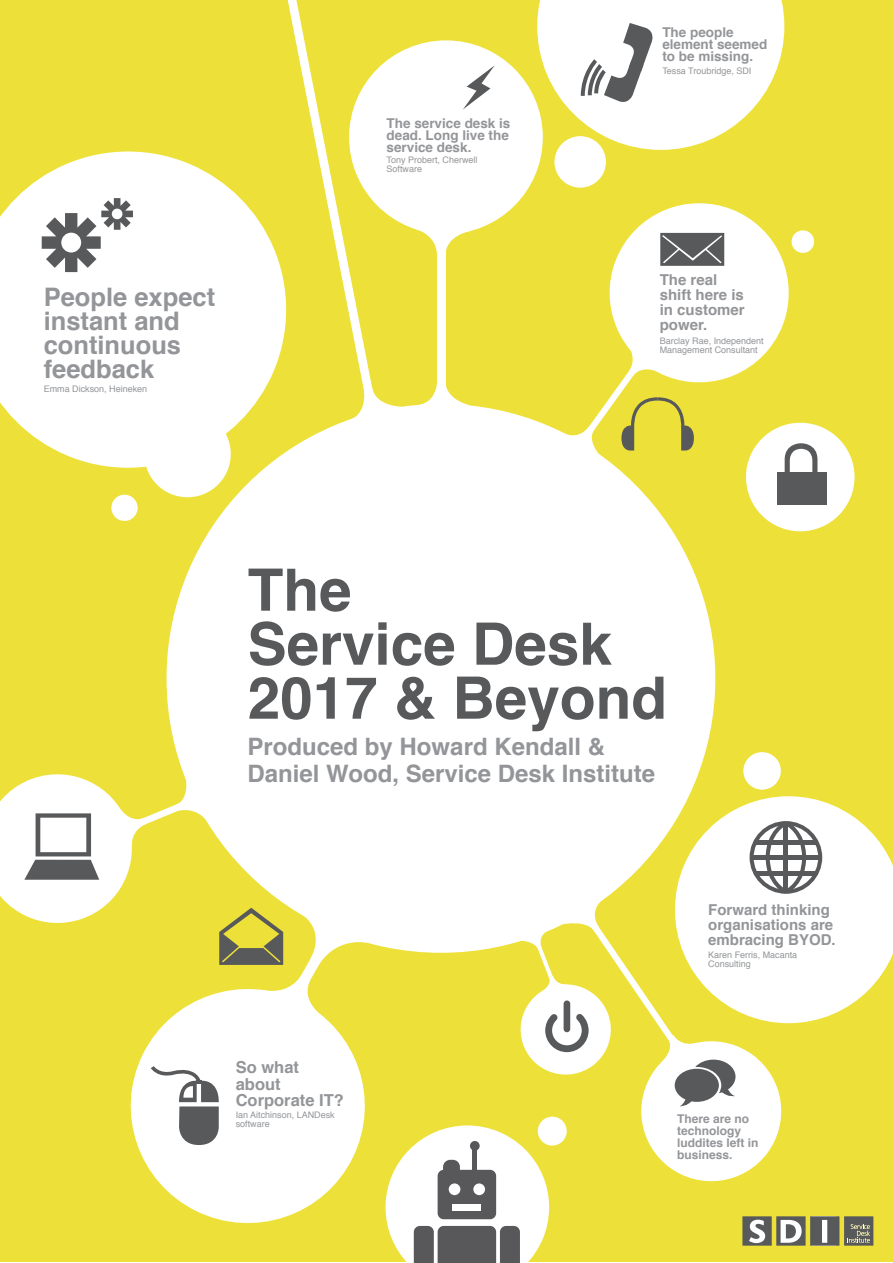
<style>
.page{position:relative;width:893px;height:1263px;background:#fff}
.page>*{position:absolute;margin:0;border:0;box-sizing:border-box;transform-origin:0 0}
.t1{font:700 58.5px/54px "Helvetica";color:#58595b}
.t2{font:700 25.5px/24px "Helvetica";color:#939598}
.t3{font:700 24px/27px "Helvetica";color:#939598}
.t4{font:700 16.5px/16.5px "Helvetica";color:#939598}
.t5{font:700 15px/15px "Helvetica";color:#939598}
.t6{font:700 13.5px/12px "Helvetica";color:#939598;text-align:justify}
.t7{font:700 12px/12px "Helvetica";color:#939598}
.t8{font:9px/9px "Helvetica";color:#939598}
</style>
<div class="page">
<div style="left:0;top:0;width:893px;height:1262px;background:#ede139"></div>
<div style="left:746px;top:423px;width:108px;height:108px;background:#fff;border-radius:50%"></div>
<div style="left:777px;top:472px;width:49px;height:33px;background:#58595b"></div>
<svg style="left:537px;top:0;width:247px;height:150px"></svg>
<div style="left:167px;top:404px;width:548px;height:549px;background:#fff;border-radius:50%"></div>
<div style="left:349px;top:40px;width:194px;height:194px;background:#fff;border-radius:50%"></div>
<div style="left:437px;top:238px;width:8px;height:150px;background:#fff"></div>
<svg style="left:413px;top:381px;width:58px;height:25px"></svg>
<svg style="left:413px;top:228px;width:57px;height:27px"></svg>
<svg style="left:286px;top:0;width:116px;height:421px"></svg>
<svg style="left:130px;top:992px;width:235px;height:232px;fill:#fff"></svg>
<svg style="left:219px;top:908px;width:149px;height:109px"></svg>
<svg style="left:0;top:152px;width:286px;height:316px;fill:#fff"></svg>
<svg style="left:675px;top:796px;width:218px;height:190px;fill:#fff"></svg>
<div style="left:743px;top:752px;width:38px;height:38px;background:#fff;border-radius:50%"></div>
<div style="left:554px;top:136px;width:52px;height:52px;background:#fff;border-radius:50%"></div>
<div style="left:111px;top:495px;width:27px;height:26px;background:#fff;border-radius:50%"></div>
<div style="left:144px;top:411px;width:87px;height:86px;background:#fff;border-radius:50%"></div>
<svg style="left:564px;top:203px;width:253px;height:270px"></svg>
<svg style="left:0;top:765px;width:207px;height:158px"></svg>
<svg style="left:151px;top:1066px;width:68px;height:79px;background:#bcbdbe"></svg>
<svg style="left:750px;top:821px;width:72px;height:73px;background:#b0b1b2"></svg>
<svg style="left:463px;top:65px;width:32px;height:45px"></svg>
<svg style="left:42px;top:198px;width:91px;height:74px;background:#c3c3c4"></svg>
<svg style="left:386px;top:901px;width:487px;height:362px"></svg>
<div style="left:453px;top:1204px;width:28px;height:6px;background:#fff"></div>
<div style="left:449px;top:1183px;width:11px;height:12px;background:#fff;border-radius:50%"></div>
<div style="left:473px;top:1183px;width:12px;height:12px;background:#fff;border-radius:50%"></div>
<h2 class="t2" style="left:44px;top:286px;width:173px">People expect instant and continuous feedback</h2>
<p class="t8" style="left:44px;top:385px;width:105px">Emma Dickson, Heineken</p>
<h3 class="t6" style="left:387px;top:117px;width:125px">The service desk is dead. Long live the service desk.</h3>
<p class="t8" style="left:387px;top:156px;width:93px">Tony Probert, Cherwell<br>Software</p>
<h3 class="t6" style="left:662px;top:26px;width:107px;text-align:left">The people element seemed to be missing.</h3>
<p class="t8" style="left:662px;top:67px;width:91px">Tessa Troubridge, SDI</p>
<h3 class="t5" style="left:660px;top:273px;width:87px">The real shift here is in customer power.</h3>
<p class="t8" style="left:660px;top:337px;width:106px">Barclay Rae, Independent<br>Management Consultant</p>
<h1 class="t1" style="left:248px;top:564px;width:421px">The<br>Service Desk<br>2017 &amp; Beyond</h1>
<h3 class="t3" style="left:248px;top:733px;width:409px">Produced by Howard Kendall &amp;<br>Daniel Wood, Service Desk Institute</h3>
<h3 class="t5" style="left:708px;top:902px;width:129px">Forward thinking organisations are embracing BYOD.</h3>
<p class="t8" style="left:708px;top:950px;width:91px">Karen Ferris, Macanta<br>Consulting</p>
<h3 class="t4" style="left:236px;top:1059px;width:110px">So what about<br>Corporate IT?</h3>
<p class="t8" style="left:236px;top:1111px;width:101px">Ian Aitchinson, LANDesk software</p>
<h3 class="t7" style="left:677px;top:1113px;width:83px">There are no technology luddites left in business.</h3>
</div>
